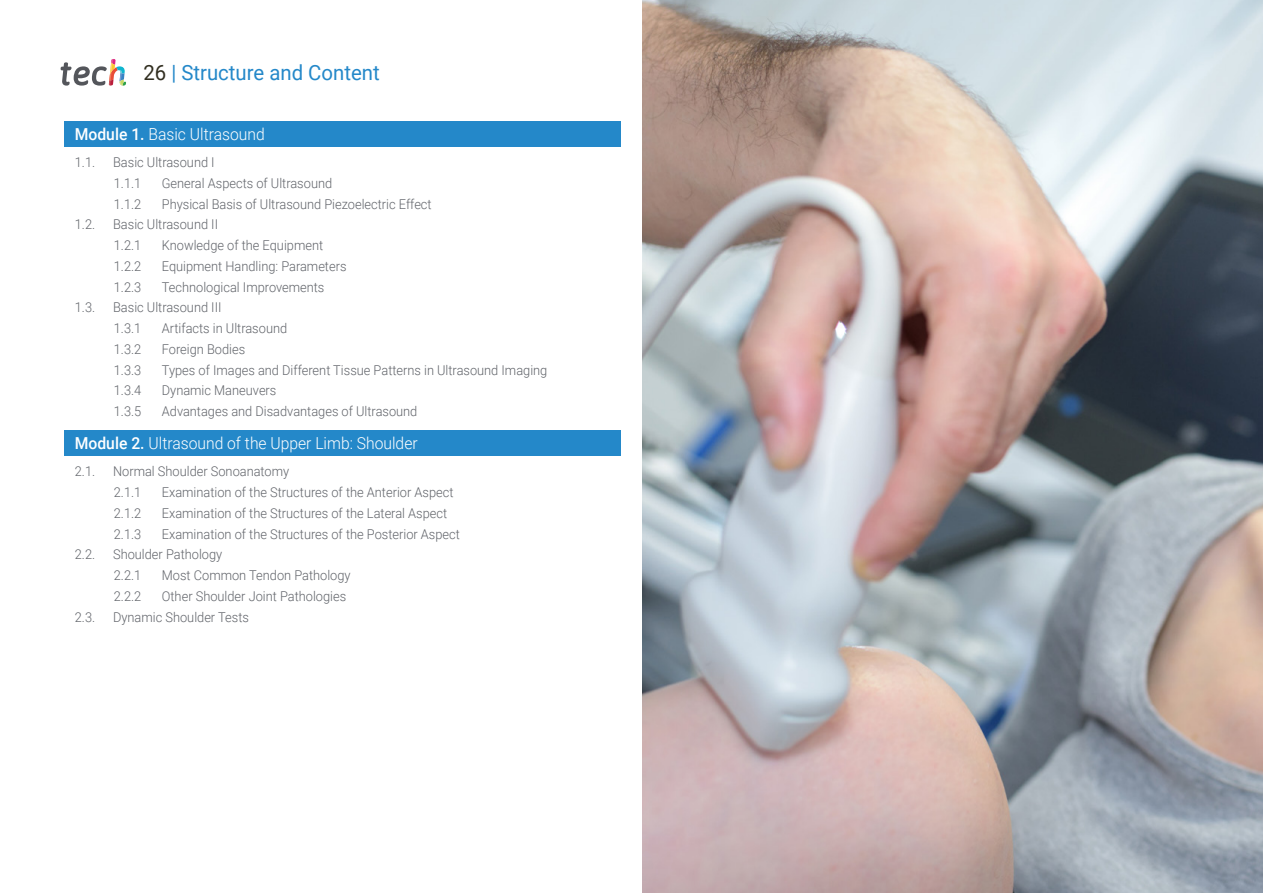
<style>
.page{position:relative;width:1263px;height:893px;background:#fff}
.page>*{position:absolute;margin:0;border:0;box-sizing:border-box;transform-origin:0 0}
.t1{font:21px "Roboto";color:#2488c9}
.t2{font:300 16.5px "Roboto";color:#fff;scale:.95 1}
.t3{font:300 13.5px/20.7px "Roboto";color:#61646a;scale:.95 1}
.s1{color:#312e20}
.s2{font-weight:500}
</style>
<div class="page">
<svg style="left:61px;top:59px;width:65px;height:27px"></svg>
<div style="left:64px;top:121px;width:557px;height:25px;background:#2488c9"></div>
<div style="left:64px;top:430px;width:557px;height:25px;background:#2488c9"></div>
<img style="left:642px;top:0;width:621px;height:893px">
<h1 class="t1" style="left:144px;top:57px;width:238px"><span class="s1">26</span> | Structure and Content</h1>
<p class="t2" style="left:75px;top:123px;width:201px"><span class="s2">Module 1.</span> Basic Ultrasound</p>
<p class="t3" style="left:75px;top:151px;width:23px">1.1.</p>
<p class="t3" style="left:113px;top:151px;width:108px">Basic Ultrasound I<br>1.1.1</p>
<p class="t3" style="left:162px;top:172px;width:181px">General Aspects of Ultrasound</p>
<p class="t3" style="left:114px;top:193px;width:30px">1.1.2</p>
<p class="t3" style="left:162px;top:193px;width:286px">Physical Basis of Ultrasound Piezoelectric Effect</p>
<p class="t3" style="left:75px;top:214px;width:23px">1.2.</p>
<p class="t3" style="left:113px;top:214px;width:112px">Basic Ultrasound II<br>1.2.1</p>
<p class="t3" style="left:162px;top:234px;width:171px">Knowledge of the Equipment</p>
<p class="t3" style="left:114px;top:255px;width:30px">1.2.2</p>
<p class="t3" style="left:162px;top:255px;width:196px">Equipment Handling: Parameters</p>
<p class="t3" style="left:114px;top:276px;width:30px">1.2.3</p>
<p class="t3" style="left:162px;top:276px;width:173px">Technological Improvements</p>
<p class="t3" style="left:75px;top:297px;width:23px">1.3.</p>
<p class="t3" style="left:113px;top:297px;width:116px">Basic Ultrasound III<br>1.3.1</p>
<p class="t3" style="left:162px;top:317px;width:133px">Artifacts in Ultrasound</p>
<p class="t3" style="left:114px;top:338px;width:30px">1.3.2</p>
<p class="t3" style="left:162px;top:338px;width:89px">Foreign Bodies</p>
<p class="t3" style="left:114px;top:359px;width:30px">1.3.3</p>
<p class="t3" style="left:162px;top:359px;width:407px">Types of Images and Different Tissue Patterns in Ultrasound Imaging</p>
<p class="t3" style="left:114px;top:380px;width:30px">1.3.4</p>
<p class="t3" style="left:162px;top:380px;width:122px">Dynamic Maneuvers</p>
<p class="t3" style="left:114px;top:400px;width:30px">1.3.5</p>
<p class="t3" style="left:162px;top:400px;width:270px">Advantages and Disadvantages of Ultrasound</p>
<p class="t2" style="left:75px;top:432px;width:362px"><span class="s2">Module 2.</span> Ultrasound of the Upper Limb: Shoulder</p>
<p class="t3" style="left:75px;top:461px;width:23px">2.1.</p>
<p class="t3" style="left:113px;top:461px;width:187px">Normal Shoulder Sonoanatomy<br>2.1.1</p>
<p class="t3" style="left:162px;top:481px;width:308px">Examination of the Structures of the Anterior Aspect</p>
<p class="t3" style="left:114px;top:502px;width:30px">2.1.2</p>
<p class="t3" style="left:162px;top:502px;width:302px">Examination of the Structures of the Lateral Aspect</p>
<p class="t3" style="left:114px;top:523px;width:30px">2.1.3</p>
<p class="t3" style="left:162px;top:523px;width:315px">Examination of the Structures of the Posterior Aspect</p>
<p class="t3" style="left:75px;top:544px;width:23px">2.2.</p>
<p class="t3" style="left:113px;top:544px;width:116px">Shoulder Pathology<br>2.2.1</p>
<p class="t3" style="left:162px;top:564px;width:200px">Most Common Tendon Pathology</p>
<p class="t3" style="left:114px;top:585px;width:30px">2.2.2</p>
<p class="t3" style="left:162px;top:585px;width:196px">Other Shoulder Joint Pathologies</p>
<p class="t3" style="left:75px;top:606px;width:23px">2.3.</p>
<p class="t3" style="left:113px;top:606px;width:144px">Dynamic Shoulder Tests</p>
</div>
